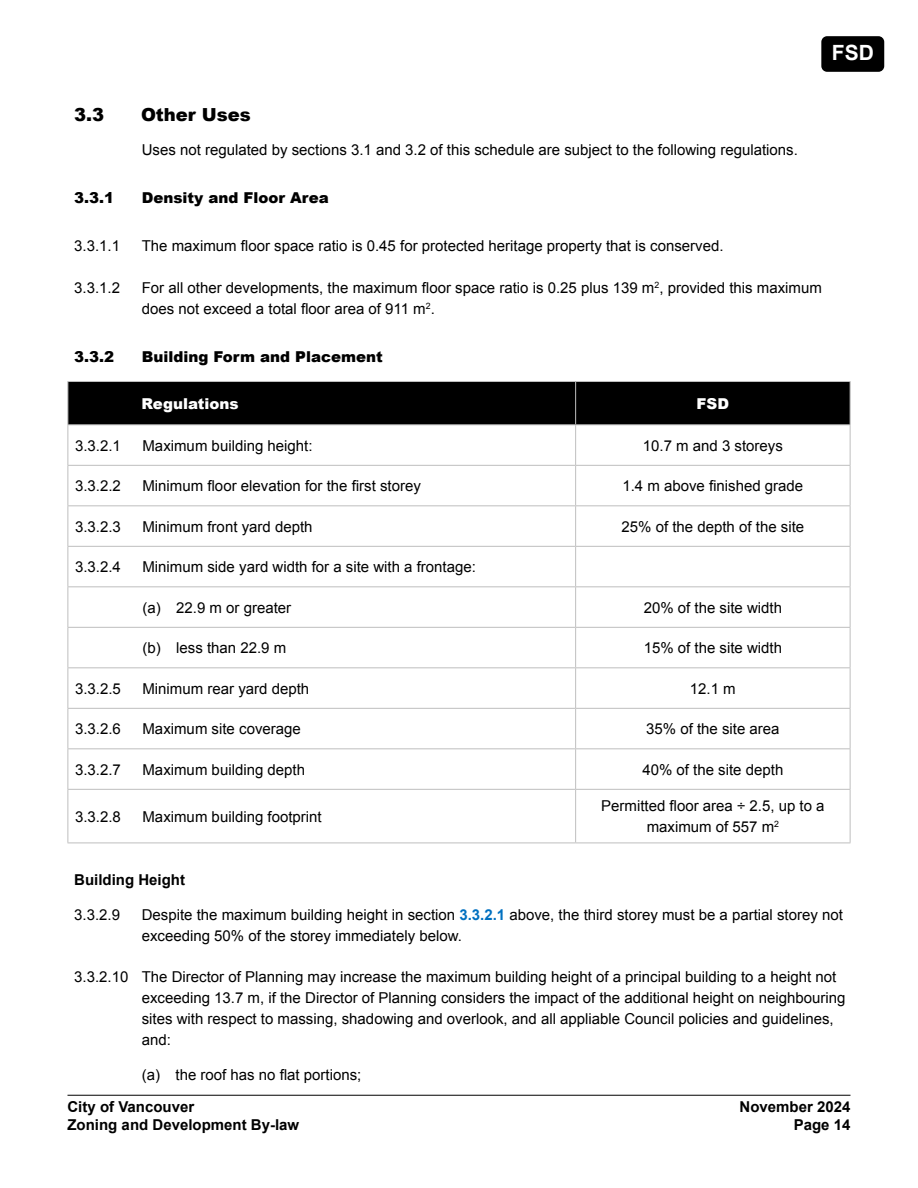
<style>
.page{position:relative;width:918px;height:1188px;background:#fff}
.page>*{position:absolute;margin:0;border:0;box-sizing:border-box;transform-origin:0 0}
.t1{font:700 21px "Arial";color:#fff}
.Heading_2__1_1{font:900 18px "Arial";color:#000}
.Body__1_1_1_1{font:15px/21px "Arial";color:#000}
.TableText_-_centre_a{font:15px/21px "Arial";color:#000;text-align:center}
.Body_Text_-_left_ali{font:15px "Arial";color:#000}
.Subheader__Bold{font:700 15px "Arial";color:#000}
.Body_Text__a{font:15px "Arial";color:#000}
.Heading_3__1_1_1{font:900 15px "Arial";color:#000}
.Table_Header__White{font:900 15px "Arial";color:#fff}
.s1{font-weight:700;color:#0070c0}
</style>
<div class="page">
<div style="left:821px;top:36px;width:63px;height:36px;background:#000;border-radius:6px"></div>
<hr style="left:68px;top:1095px;width:782px;height:1px;background:#000">
<div style="left:69px;top:382px;width:781px;height:42px;background:#000"></div>
<hr style="left:576px;top:465px;width:275px;height:1px;background:#bfbfbf">
<hr style="left:576px;top:505px;width:275px;height:1px;background:#bfbfbf">
<hr style="left:576px;top:546px;width:275px;height:1px;background:#bfbfbf">
<hr style="left:576px;top:586px;width:275px;height:1px;background:#bfbfbf">
<hr style="left:576px;top:627px;width:275px;height:1px;background:#bfbfbf">
<hr style="left:576px;top:667px;width:275px;height:1px;background:#bfbfbf">
<hr style="left:68px;top:381px;width:508px;height:1px;background:#bfbfbf">
<hr style="left:68px;top:382px;width:1px;height:42px;background:#bfbfbf">
<hr style="left:575px;top:382px;width:1px;height:42px;background:#bfbfbf">
<hr style="left:68px;top:424px;width:508px;height:1px;background:#bfbfbf">
<hr style="left:68px;top:425px;width:1px;height:40px;background:#bfbfbf">
<hr style="left:575px;top:425px;width:1px;height:40px;background:#bfbfbf">
<hr style="left:68px;top:465px;width:508px;height:1px;background:#bfbfbf">
<hr style="left:68px;top:466px;width:1px;height:39px;background:#bfbfbf">
<hr style="left:575px;top:466px;width:1px;height:39px;background:#bfbfbf">
<hr style="left:68px;top:505px;width:508px;height:1px;background:#bfbfbf">
<hr style="left:68px;top:506px;width:1px;height:40px;background:#bfbfbf">
<hr style="left:575px;top:506px;width:1px;height:40px;background:#bfbfbf">
<hr style="left:68px;top:546px;width:508px;height:1px;background:#bfbfbf">
<hr style="left:68px;top:547px;width:1px;height:39px;background:#bfbfbf">
<hr style="left:575px;top:547px;width:1px;height:39px;background:#bfbfbf">
<hr style="left:68px;top:586px;width:508px;height:1px;background:#bfbfbf">
<hr style="left:68px;top:587px;width:1px;height:40px;background:#bfbfbf">
<hr style="left:575px;top:587px;width:1px;height:40px;background:#bfbfbf">
<hr style="left:68px;top:627px;width:508px;height:1px;background:#bfbfbf">
<hr style="left:68px;top:628px;width:1px;height:39px;background:#bfbfbf">
<hr style="left:575px;top:628px;width:1px;height:39px;background:#bfbfbf">
<hr style="left:68px;top:667px;width:508px;height:1px;background:#bfbfbf">
<hr style="left:68px;top:668px;width:1px;height:40px;background:#bfbfbf">
<hr style="left:575px;top:668px;width:1px;height:40px;background:#bfbfbf">
<hr style="left:68px;top:708px;width:508px;height:1px;background:#bfbfbf">
<hr style="left:68px;top:709px;width:1px;height:39px;background:#bfbfbf">
<hr style="left:575px;top:709px;width:1px;height:39px;background:#bfbfbf">
<hr style="left:68px;top:748px;width:508px;height:1px;background:#bfbfbf">
<hr style="left:68px;top:749px;width:1px;height:40px;background:#bfbfbf">
<hr style="left:575px;top:749px;width:1px;height:40px;background:#bfbfbf">
<hr style="left:68px;top:790px;width:1px;height:53px;background:#bfbfbf">
<hr style="left:575px;top:790px;width:1px;height:53px;background:#bfbfbf">
<hr style="left:68px;top:789px;width:508px;height:1px;background:#bfbfbf">
<hr style="left:68px;top:843px;width:508px;height:1px;background:#bfbfbf">
<hr style="left:850px;top:749px;width:1px;height:40px;background:#bfbfbf">
<hr style="left:850px;top:790px;width:1px;height:53px;background:#bfbfbf">
<hr style="left:850px;top:425px;width:1px;height:40px;background:#bfbfbf">
<hr style="left:850px;top:466px;width:1px;height:39px;background:#bfbfbf">
<hr style="left:850px;top:506px;width:1px;height:40px;background:#bfbfbf">
<hr style="left:850px;top:547px;width:1px;height:39px;background:#bfbfbf">
<hr style="left:850px;top:587px;width:1px;height:40px;background:#bfbfbf">
<hr style="left:850px;top:628px;width:1px;height:39px;background:#bfbfbf">
<hr style="left:850px;top:668px;width:1px;height:40px;background:#bfbfbf">
<hr style="left:576px;top:708px;width:275px;height:1px;background:#bfbfbf">
<hr style="left:850px;top:709px;width:1px;height:39px;background:#bfbfbf">
<hr style="left:576px;top:748px;width:275px;height:1px;background:#bfbfbf">
<hr style="left:576px;top:789px;width:275px;height:1px;background:#bfbfbf">
<hr style="left:576px;top:843px;width:275px;height:1px;background:#bfbfbf">
<hr style="left:576px;top:381px;width:275px;height:1px;background:#bfbfbf">
<hr style="left:850px;top:382px;width:1px;height:42px;background:#bfbfbf">
<hr style="left:576px;top:424px;width:275px;height:1px;background:#bfbfbf">
<h1 class="t1" style="left:832px;top:38px;width:44px">FSD</h1>
<h2 class="Heading_2__1_1" style="left:74px;top:101px;width:32px">3.3</h2>
<h2 class="Heading_2__1_1" style="left:141px;top:101px;width:111px">Other Uses</h2>
<p class="Body_Text_-_left_ali" style="left:142px;top:140px;width:658px">Uses not regulated by sections 3.1 and 3.2 of this schedule are subject to the following regulations.</p>
<h3 class="Heading_3__1_1_1" style="left:74px;top:187px;width:42px">3.3.1</h3>
<h3 class="Heading_3__1_1_1" style="left:142px;top:187px;width:189px">Density and Floor Area</h3>
<p class="Body__1_1_1_1" style="left:74px;top:236px;width:47px">3.3.1.1</p>
<p class="Body__1_1_1_1" style="left:142px;top:236px;width:583px">The maximum floor space ratio is 0.45 for protected heritage property that is conserved.</p>
<p class="Body__1_1_1_1" style="left:74px;top:277px;width:47px">3.3.1.2</p>
<p class="Body__1_1_1_1" style="left:142px;top:277px;width:682px">For all other developments, the maximum floor space ratio is 0.25 plus 139 m<sup>2</sup>, provided this maximum does not exceed a total floor area of 911 m<sup>2</sup>.</p>
<h3 class="Heading_3__1_1_1" style="left:74px;top:345px;width:42px">3.3.2</h3>
<h3 class="Heading_3__1_1_1" style="left:142px;top:345px;width:243px">Building Form and Placement</h3>
<p class="Table_Header__White" style="left:141px;top:392px;width:99px">Regulations</p>
<p class="Table_Header__White" style="left:697px;top:392px;width:34px">FSD</p>
<p class="Body__1_1_1_1" style="left:75px;top:435px;width:47px">3.3.2.1</p>
<p class="Body__1_1_1_1" style="left:142px;top:435px;width:172px">Maximum building height:</p>
<p class="TableText_-_centre_a" style="left:643px;top:435px;width:142px">10.7 m and 3 storeys</p>
<p class="Body__1_1_1_1" style="left:75px;top:475px;width:47px">3.3.2.2</p>
<p class="Body__1_1_1_1" style="left:142px;top:475px;width:280px">Minimum floor elevation for the first storey</p>
<p class="TableText_-_centre_a" style="left:622px;top:475px;width:182px">1.4 m above finished grade</p>
<p class="Body__1_1_1_1" style="left:75px;top:516px;width:47px">3.3.2.3</p>
<p class="Body__1_1_1_1" style="left:142px;top:516px;width:172px">Minimum front yard depth</p>
<p class="TableText_-_centre_a" style="left:622px;top:516px;width:184px">25% of the depth of the site</p>
<p class="Body__1_1_1_1" style="left:75px;top:556px;width:47px">3.3.2.4</p>
<p class="Body__1_1_1_1" style="left:142px;top:556px;width:335px">Minimum side yard width for a site with a frontage:</p>
<p class="Body_Text__a" style="left:142px;top:597px;width:150px">(a) 22.9 m or greater</p>
<p class="TableText_-_centre_a" style="left:644px;top:597px;width:140px">20% of the site width</p>
<p class="Body_Text__a" style="left:142px;top:638px;width:145px">(b) less than 22.9 m</p>
<p class="TableText_-_centre_a" style="left:644px;top:637px;width:140px">15% of the site width</p>
<p class="Body__1_1_1_1" style="left:75px;top:678px;width:47px">3.3.2.5</p>
<p class="Body__1_1_1_1" style="left:142px;top:678px;width:168px">Minimum rear yard depth</p>
<p class="TableText_-_centre_a" style="left:690px;top:678px;width:47px">12.1 m</p>
<p class="Body__1_1_1_1" style="left:75px;top:718px;width:47px">3.3.2.6</p>
<p class="Body__1_1_1_1" style="left:142px;top:718px;width:160px">Maximum site coverage</p>
<p class="TableText_-_centre_a" style="left:646px;top:718px;width:135px">35% of the site area</p>
<p class="Body__1_1_1_1" style="left:75px;top:759px;width:47px">3.3.2.7</p>
<p class="Body__1_1_1_1" style="left:142px;top:759px;width:164px">Maximum building depth</p>
<p class="TableText_-_centre_a" style="left:642px;top:759px;width:142px">40% of the site depth</p>
<p class="Body__1_1_1_1" style="left:75px;top:806px;width:47px">3.3.2.8</p>
<p class="Body__1_1_1_1" style="left:142px;top:806px;width:181px">Maximum building footprint</p>
<p class="TableText_-_centre_a" style="left:601px;top:795px;width:225px">Permitted floor area ÷ 2.5, up to a maximum of 557 m<sup>2</sup></p>
<p class="Subheader__Bold" style="left:74px;top:870px;width:112px">Building Height</p>
<p class="Body__1_1_1_1" style="left:74px;top:904px;width:47px">3.3.2.9</p>
<p class="Body__1_1_1_1" style="left:142px;top:904px;width:703px">Despite the maximum building height in section <span class="s1">3.3.2.1</span> above, the third storey must be a partial storey not exceeding 50% of the storey immediately below.</p>
<p class="Body__1_1_1_1" style="left:142px;top:966px;width:705px;text-indent:-68px">3.3.2.10 The Director of Planning may increase the maximum building height of a principal building to a height not exceeding 13.7 m, if the Director of Planning considers the impact of the additional height on neighbouring sites with respect to massing, shadowing and overlook, and all appliable Council policies and guidelines, and:</p>
<p class="Body_Text__a" style="left:142px;top:1064px;width:221px">(a) the roof has no flat portions;</p>
<p class="Subheader__Bold" style="left:68px;top:1097px;width:128px">City of Vancouver</p>
<p class="Subheader__Bold" style="left:740px;top:1097px;width:112px">November 2024</p>
<p class="Subheader__Bold" style="left:68px;top:1115px;width:233px">Zoning and Development By-law</p>
<p class="Subheader__Bold" style="left:794px;top:1115px;width:58px">Page 14</p>
</div>
